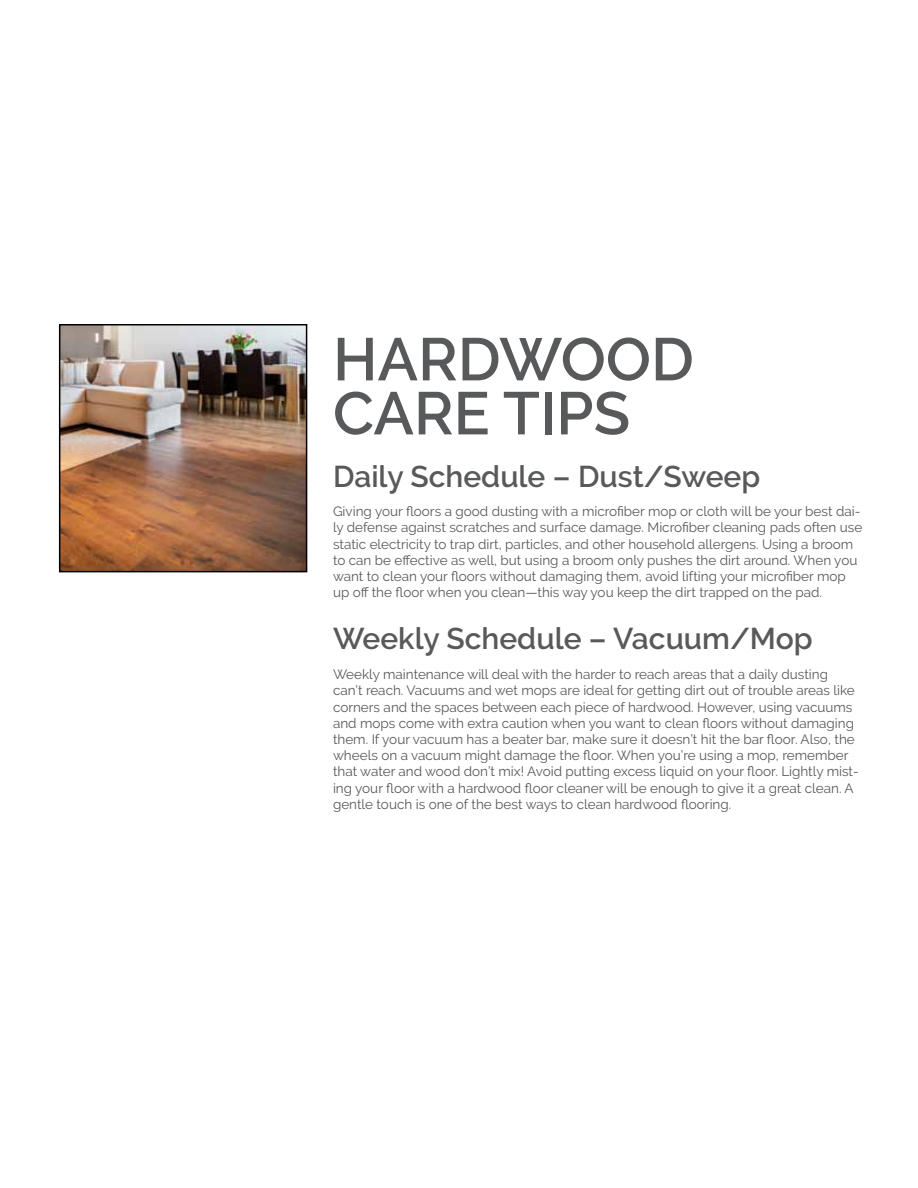
<style>
.page{position:relative;width:918px;height:1188px;background:#fff}
.page>*{position:absolute;margin:0;border:0;box-sizing:border-box;transform-origin:0 0}
.t1{font:600 60px/54px "Raleway";color:#58595b}
.t2{font:600 30px "Raleway";color:#58595b}
.t3{font:13.5px/16.2px "Raleway";color:#58595b}
</style>
<div class="page">
<img style="left:62px;top:327px;width:242px;height:242px">
<div style="left:59px;top:324px;width:248px;height:248px;border:2px solid #000"></div>
<h1 class="t1" style="left:333px;top:332px;width:362px">HARDWOOD<br>CARE TIPS</h1>
<h2 class="t2" style="left:333px;top:459px;width:429px">Daily Schedule – Dust/Sweep</h2>
<p class="t3" style="left:333px;top:503px;width:531px">Giving your floors a good dusting with a microfiber mop or cloth will be your best dai&shy;ly defense against scratches and surface damage. Microfiber cleaning pads often use static electricity to trap dirt, particles, and other household allergens. Using a broom to can be effective as well, but using a broom only pushes the dirt around. When you want to clean your floors without damaging them, avoid lifting your microfiber mop up off the floor when you clean—this way you keep the dirt trapped on the pad.</p>
<h2 class="t2" style="left:333px;top:622px;width:481px">Weekly Schedule – Vacuum/Mop</h2>
<p class="t3" style="left:333px;top:666px;width:527px">Weekly maintenance will deal with the harder to reach areas that a daily dusting can’t reach. Vacuums and wet mops are ideal for getting dirt out of trouble areas like corners and the spaces between each piece of hardwood. However, using vacuums and mops come with extra caution when you want to clean floors without damaging them. If your vacuum has a beater bar, make sure it doesn’t hit the bar floor. Also, the wheels on a vacuum might damage the floor. When you’re using a mop, remember that water and wood don’t mix! Avoid putting excess liquid on your floor. Lightly mist&shy;ing your floor with a hardwood floor cleaner will be enough to give it a great clean. A gentle touch is one of the best ways to clean hardwood flooring.</p>
</div>
